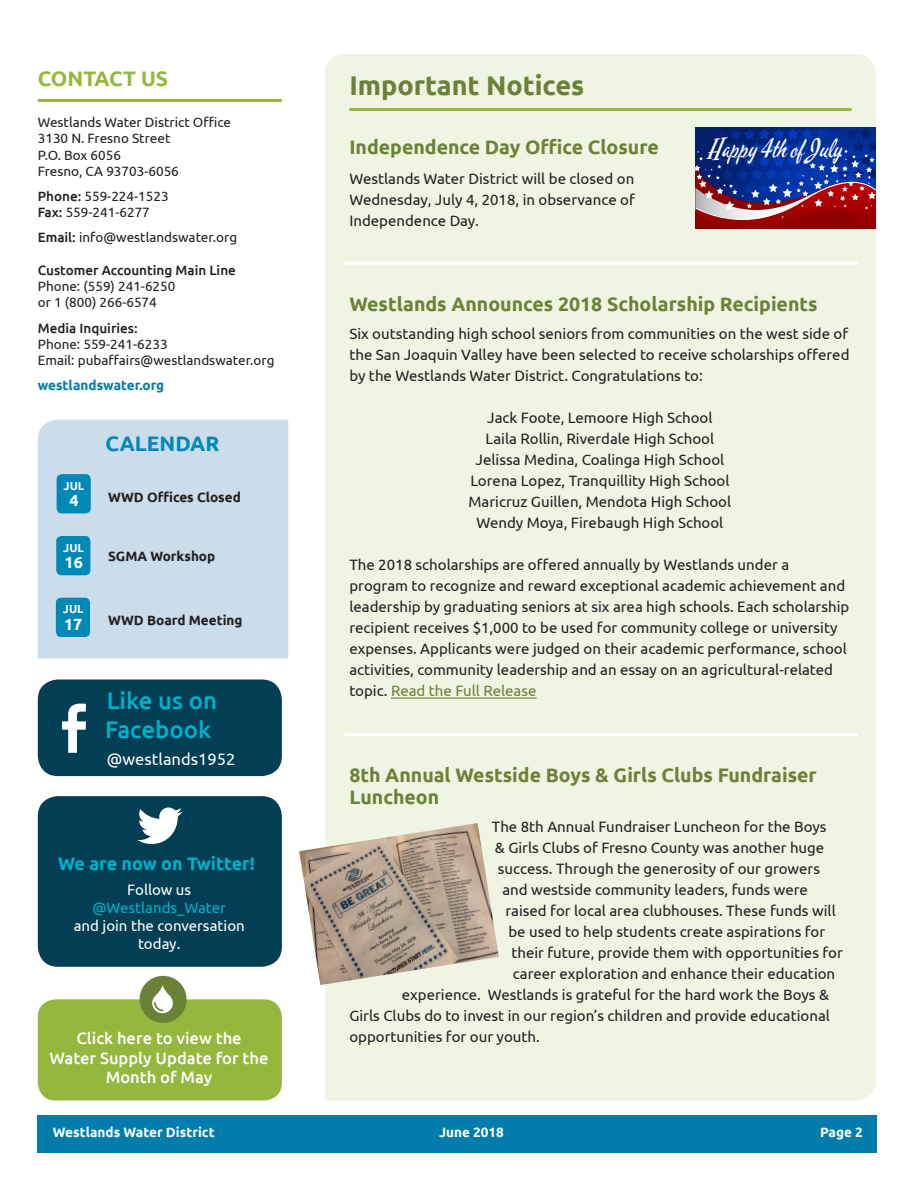
<style>
.page{position:relative;width:918px;height:1188px;background:#fff}
.page>*{position:absolute;margin:0;border:0;box-sizing:border-box;transform-origin:0 0}
.t1{font:700 27px "Ubuntu";color:#698237}
.t2{font:25.5px "Mervale Script";color:#fff}
.t3{font:500 24px "Ubuntu";color:#00b1cb}
.t4{font:700 21px "Ubuntu";color:#94b83d}
.t5{font:700 21px "Ubuntu";color:#0089b7}
.t6{font:700 19.5px/22.5px "Ubuntu";color:#698237}
.t7{font:700 18px "Ubuntu";color:#00b1cb}
.t8{font:500 16.5px "Ubuntu";color:#fff}
.t9{font:16.5px "Ubuntu";color:#fff}
.t10{font:700 16.2px "Ubuntu";color:#fff}
.t11{font:15px/21px "Ubuntu";color:#231f20;text-align:justify}
.t12{font:15px "Ubuntu";color:#fff}
.t13{font:15px "Ubuntu";color:#00b1cb}
.t14{font:13.5px "Ubuntu";color:#231f20}
.t15{font:700 13.5px "Ubuntu";color:#231f20}
.t16{font:500 13.5px "Ubuntu";color:#231f20}
.t17{font:700 13.5px "Ubuntu";color:#fff}
.t18{font:700 13.5px "Ubuntu";color:#007dad}
.t19{font:700 11.55px "Ubuntu";color:#fff}
.s1{font-weight:500}
.s2{color:#698237}
</style>
<div class="page">
<div style="left:38px;top:999px;width:244px;height:102px;background:#94b83d;border-radius:18px"></div>
<div style="left:325px;top:54px;width:551px;height:1047px;background:#eff4e3"></div>
<div style="left:37px;top:1115px;width:840px;height:38px;background:#007dad"></div>
<hr style="left:38px;top:99px;width:244px;height:3px;background:#94b83d">
<div style="left:38px;top:420px;width:250px;height:238px;background:#cbdcea"></div>
<hr style="left:391px;top:697px;width:146px;height:2px;background:#698237">
<hr style="left:349px;top:108px;width:503px;height:3px;background:#94b83d">
<div style="left:38px;top:680px;width:244px;height:96px;background:#023e54;border-radius:20px"></div>
<svg style="left:62px;top:704px;width:24px;height:49px"></svg>
<div style="left:38px;top:796px;width:244px;height:171px;background:#023e54;border-radius:20px"></div>
<svg style="left:137px;top:807px;width:45px;height:37px"></svg>
<div style="left:56px;top:536px;width:34px;height:39px;background:#0089b7;border-radius:5px"></div>
<div style="left:57px;top:474px;width:34px;height:39px;background:#0089b7;border-radius:5px"></div>
<div style="left:56px;top:598px;width:34px;height:39px;background:#0089b7;border-radius:5px"></div>
<img style="left:299px;top:823px;width:200px;height:162px">
<svg style="left:695px;top:128px;width:181px;height:22px;background:#022885"></svg>
<svg style="left:744px;top:128px;width:128px;height:12px;background:#022b8e"></svg>
<svg style="left:695px;top:150px;width:181px;height:86px;background:#664775"></svg>
<hr style="left:345px;top:262px;width:514px;height:3px;background:#fff">
<hr style="left:345px;top:733px;width:514px;height:3px;background:#fff">
<div style="left:140px;top:976px;width:47px;height:47px;background:#698237;border-radius:50%"></div>
<svg style="left:152px;top:985px;width:21px;height:28px"></svg>
<p class="t4" style="left:38px;top:66px;width:132px">CONTACT US</p>
<p class="t14" style="left:38px;top:114px;width:195px">Westlands Water District Office</p>
<p class="t14" style="left:38px;top:130px;width:134px">3130 N. Fresno Street</p>
<p class="t14" style="left:38px;top:147px;width:85px">P.O. Box 6056</p>
<p class="t14" style="left:38px;top:163px;width:143px">Fresno, CA 93703-6056</p>
<p class="t14" style="left:38px;top:188px;width:132px"><span class="s1">Phone:</span> 559-224-1523</p>
<p class="t14" style="left:38px;top:204px;width:114px"><span class="s1">Fax:</span> 559-241-6277</p>
<p class="t14" style="left:38px;top:229px;width:201px"><span class="s1">Email:</span> info@westlandswater.org</p>
<p class="t16" style="left:38px;top:262px;width:200px">Customer Accounting Main Line</p>
<p class="t14" style="left:38px;top:278px;width:139px">Phone: (559) 241-6250</p>
<p class="t14" style="left:38px;top:294px;width:121px">or 1 (800) 266-6574</p>
<p class="t16" style="left:38px;top:319px;width:101px">Media Inquiries:</p>
<p class="t14" style="left:38px;top:336px;width:131px">Phone: 559-241-6233</p>
<p class="t14" style="left:38px;top:352px;width:238px">Email: pubaffairs@westlandswater.org</p>
<p class="t18" style="left:38px;top:377px;width:128px">westlandswater.org</p>
<p class="t19" style="left:64px;top:479px;width:22px">JUL</p>
<p class="t10" style="left:69px;top:490px;width:11px">4</p>
<p class="t19" style="left:63px;top:540px;width:22px">JUL</p>
<p class="t10" style="left:64px;top:552px;width:20px">16</p>
<p class="t19" style="left:63px;top:602px;width:22px">JUL</p>
<p class="t10" style="left:64px;top:614px;width:20px">17</p>
<p class="t5" style="left:106px;top:431px;width:115px">CALENDAR</p>
<p class="t15" style="left:108px;top:489px;width:134px">WWD Offices Closed</p>
<p class="t15" style="left:108px;top:548px;width:109px">SGMA Workshop</p>
<p class="t15" style="left:108px;top:612px;width:136px">WWD Board Meeting</p>
<p class="t3" style="left:107px;top:686px;width:112px">Like us on</p>
<p class="t3" style="left:105px;top:715px;width:108px">Facebook</p>
<p class="t9" style="left:107px;top:749px;width:130px">@westlands1952</p>
<p class="t7" style="left:58px;top:853px;width:198px">We are now on Twitter!</p>
<p class="t12" style="left:127px;top:880px;width:65px">Follow us</p>
<p class="t13" style="left:93px;top:898px;width:135px">@Westlands_Water</p>
<p class="t12" style="left:74px;top:916px;width:172px">and join the conversation</p>
<p class="t12" style="left:138px;top:934px;width:44px">today.</p>
<p class="t8" style="left:76px;top:1027px;width:167px">Click here to view the</p>
<p class="t8" style="left:50px;top:1047px;width:220px">Water Supply Update for the</p>
<p class="t8" style="left:106px;top:1067px;width:108px">Month of May</p>
<p class="t1" style="left:349px;top:69px;width:236px">Important Notices</p>
<p class="t6" style="left:349px;top:135px;width:311px">Independence Day Office Closure</p>
<p class="t11" style="left:349px;top:168px;width:286px">Westlands Water District will be closed on</p>
<p class="t11" style="left:349px;top:189px;width:287px">Wednesday, July 4, 2018, in observance of</p>
<p class="t11" style="left:349px;top:210px;width:131px">Independence Day.</p>
<p class="t2" style="left:709px;top:132px;width:135px">Happy 4th of July</p>
<p class="t6" style="left:349px;top:293px;width:470px">Westlands Announces 2018 Scholarship Recipients</p>
<p class="t11" style="left:349px;top:323px;width:502px">Six outstanding high school seniors from communities on the west side of the San Joaquin Valley have been selected to receive scholarships offered by the Westlands Water District. Congratulations to:</p>
<p class="t11" style="left:487px;top:407px;width:227px">Jack Foote, Lemoore High School</p>
<p class="t11" style="left:486px;top:428px;width:230px">Laila Rollin, Riverdale High School</p>
<p class="t11" style="left:476px;top:449px;width:250px">Jelissa Medina, Coalinga High School</p>
<p class="t11" style="left:470px;top:470px;width:261px">Lorena Lopez, Tranquillity High School</p>
<p class="t11" style="left:469px;top:491px;width:264px">Maricruz Guillen, Mendota High School</p>
<p class="t11" style="left:476px;top:512px;width:248px">Wendy Moya, Firebaugh High School</p>
<p class="t11" style="left:349px;top:554px;width:501px;text-align:left">The 2018 scholarships are offered annually by Westlands under a program to recognize and reward exceptional academic achievement and leadership by graduating seniors at six area high schools. Each scholarship recipient receives $1,000 to be used for community college or university expenses. Applicants were judged on their academic performance, school activities, community leadership and an essay on an agricultural-related topic. <span class="s2">Read the Full Release</span></p>
<p class="t6" style="left:349px;top:763px;width:469px">8th Annual Westside Boys &amp; Girls Clubs Fundraiser<br>Luncheon</p>
<p class="t11" style="left:492px;top:816px;width:336px">The 8th Annual Fundraiser Luncheon for the Boys</p>
<p class="t11" style="left:495px;top:837px;width:331px">&amp; Girls Clubs of Fresno County was another huge</p>
<p class="t11" style="left:498px;top:858px;width:324px">success. Through the generosity of our growers</p>
<p class="t11" style="left:502px;top:879px;width:307px">and westside community leaders, funds were</p>
<p class="t11" style="left:505px;top:900px;width:332px">raised for local area clubhouses. These funds will</p>
<p class="t11" style="left:508px;top:921px;width:318px">be used to help students create aspirations for</p>
<p class="t11" style="left:511px;top:942px;width:333px">their future, provide them with opportunities for</p>
<p class="t11" style="left:513px;top:963px;width:324px">career exploration and enhance their education</p>
<p class="t11" style="left:402px;top:984px;width:429px">experience. Westlands is grateful for the hard work the Boys &amp;</p>
<p class="t11" style="left:349px;top:1005px;width:482px">Girls Clubs do to invest in our region’s children and provide educational</p>
<p class="t11" style="left:349px;top:1026px;width:192px">opportunities for our youth.</p>
<p class="t17" style="left:53px;top:1124px;width:163px">Westlands Water District</p>
<p class="t17" style="left:439px;top:1124px;width:66px">June 2018</p>
<p class="t17" style="left:820px;top:1124px;width:44px">Page 2</p>
</div>
